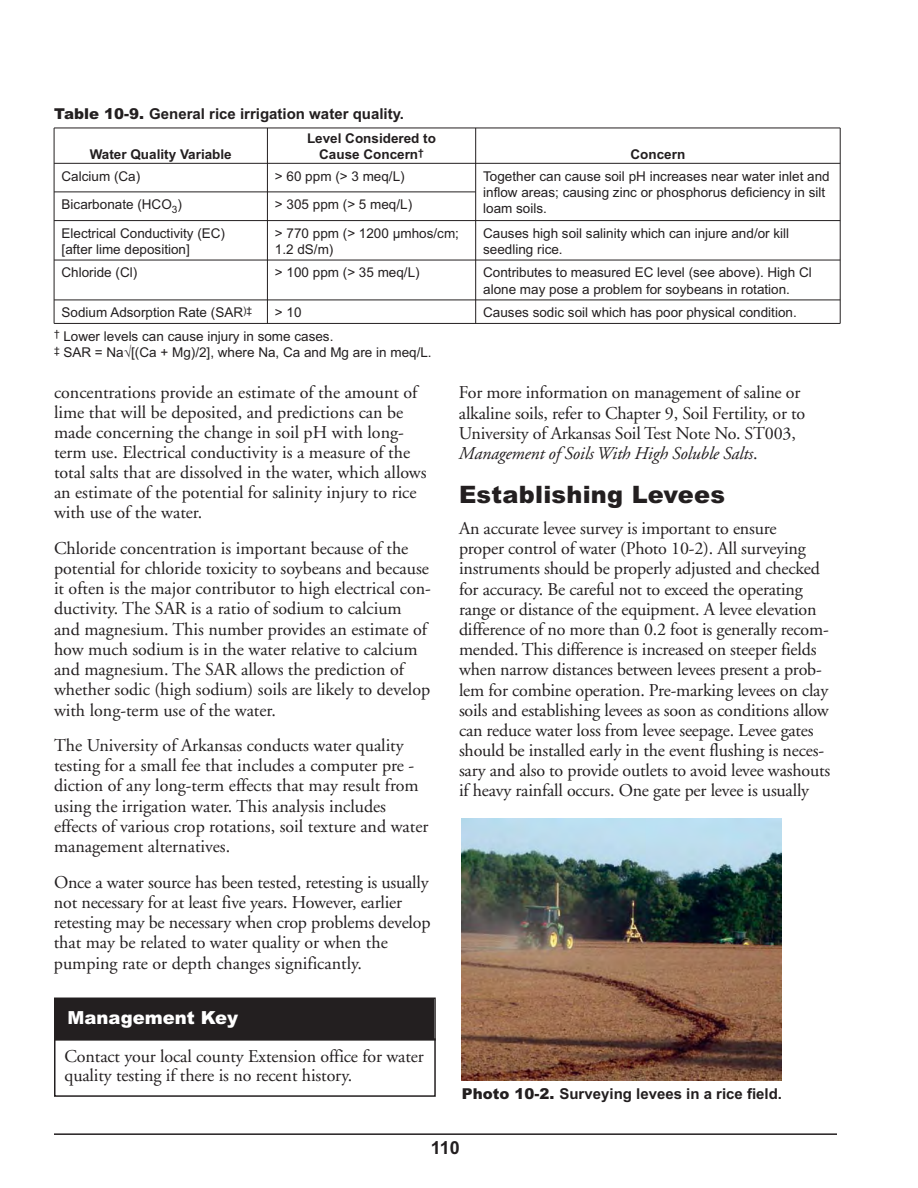
<style>
.page{position:relative;width:918px;height:1188px;background:#fff}
.page>*{position:absolute;margin:0;border:0;box-sizing:border-box;transform-origin:0 0}
.t1{font:900 24px "Arial";letter-spacing:.01em;color:#231f20}
.t2{font:18px/20.2px "Adobe Garamond";letter-spacing:-.005em;color:#231f20}
.t3{font:900 18px "Arial";color:#fff}
.t4{font:700 18px "Arial";color:#231f20}
.t5{font:700 15px "Arial";color:#231f20}
.t6{font:13.5px/16.2px "Arial";color:#231f20}
.t7{font:700 13.5px/16.2px "Arial";color:#231f20;text-align:center}
.s1{font-weight:900}
.s2{font-style:italic}
</style>
<div class="page">
<hr style="left:54px;top:1133px;width:783px;height:2px;background:#231f20">
<div style="left:56px;top:999px;width:378px;height:40px;background:#231f20"></div>
<div style="left:54px;top:998px;width:382px;height:43px;border:2px solid #231f20"></div>
<div style="left:54px;top:1038px;width:382px;height:59px;border:2px solid #231f20"></div>
<hr style="left:54px;top:128px;width:1px;height:195px;background:#231f20">
<hr style="left:267px;top:128px;width:1px;height:195px;background:#231f20">
<hr style="left:475px;top:128px;width:1px;height:195px;background:#231f20">
<hr style="left:840px;top:128px;width:1px;height:195px;background:#231f20">
<hr style="left:54px;top:128px;width:786px;height:1px;background:#231f20">
<hr style="left:54px;top:163px;width:786px;height:1px;background:#231f20">
<hr style="left:54px;top:192px;width:422px;height:1px;background:#231f20">
<hr style="left:54px;top:220px;width:786px;height:1px;background:#231f20">
<hr style="left:54px;top:260px;width:786px;height:1px;background:#231f20">
<hr style="left:54px;top:300px;width:786px;height:1px;background:#231f20">
<hr style="left:54px;top:323px;width:786px;height:1px;background:#231f20">
<img style="left:462px;top:818px;width:320px;height:263px">
<p class="t5" style="left:54px;top:108px;width:352px"><span class="s1">Table 10-9.</span> General rice irrigation water quality.</p>
<p class="t7" style="left:90px;top:147px;width:144px">Water Quality Variable</p>
<p class="t7" style="left:307px;top:131px;width:131px">Level Considered to<br>Cause Concern<sup>†</sup></p>
<p class="t7" style="left:631px;top:147px;width:56px">Concern</p>
<p class="t6" style="left:62px;top:169px;width:80px">Calcium (Ca)</p>
<p class="t6" style="left:275px;top:169px;width:131px">&gt; 60 ppm (&gt; 3 meq/L)</p>
<p class="t6" style="left:483px;top:169px;width:348px">Together can cause soil pH increases near water inlet and inflow areas; causing zinc or phosphorus deficiency in silt</p>
<p class="t6" style="left:62px;top:198px;width:122px">Bicarbonate (HCO<sub>3</sub>)</p>
<p class="t6" style="left:483px;top:202px;width:65px">loam soils.</p>
<p class="t6" style="left:275px;top:198px;width:139px">&gt; 305 ppm (&gt; 5 meq/L)</p>
<p class="t6" style="left:62px;top:226px;width:165px">Electrical Conductivity (EC) [after lime deposition]</p>
<p class="t6" style="left:275px;top:226px;width:186px">&gt; 770 ppm (&gt; 1200 μmhos/cm;<br>1.2 dS/m)</p>
<p class="t6" style="left:483px;top:226px;width:308px">Causes high soil salinity which can injure and/or kill seedling rice.</p>
<p class="t6" style="left:62px;top:266px;width:77px">Chloride (Cl)</p>
<p class="t6" style="left:275px;top:266px;width:146px">&gt; 100 ppm (&gt; 35 meq/L)</p>
<p class="t6" style="left:483px;top:266px;width:330px">Contributes to measured EC level (see above). High Cl alone may pose a problem for soybeans in rotation.</p>
<p class="t6" style="left:62px;top:306px;width:192px">Sodium Adsorption Rate (SAR<sup>)‡</sup></p>
<p class="t6" style="left:275px;top:306px;width:28px">&gt; 10</p>
<p class="t6" style="left:483px;top:306px;width:315px">Causes sodic soil which has poor physical condition.</p>
<p class="t6" style="left:54px;top:329px;width:281px"><sup>†</sup> Lower levels can cause injury in some cases.</p>
<p class="t6" style="left:54px;top:346px;width:379px"><sup>‡</sup> SAR = Na√[(Ca + Mg)/2], where Na, Ca and Mg are in meq/L.</p>
<p class="t2" style="left:54px;top:384px;width:374px">concentrations provide an estimate of the amount of lime that will be deposited, and predictions can be made concerning the change in soil pH with long&shy;term use. Electrical conductivity is a measure of the total salts that are dissolved in the water, which allows an estimate of the potential for salinity injury to rice with use of the water.</p>
<p class="t2" style="left:54px;top:539px;width:378px">Chloride concentration is important because of the potential for chloride toxicity to soybeans and because it often is the major contributor to high electrical con&shy;ductivity. The SAR is a ratio of sodium to calcium and magnesium. This number provides an estimate of how much sodium is in the water relative to calcium and magnesium. The SAR allows the prediction of whether sodic (high sodium) soils are likely to develop with long-term use of the water.</p>
<p class="t2" style="left:54px;top:737px;width:376px">The University of Arkansas conducts water quality testing for a small fee that includes a computer pre - diction of any long-term effects that may result from using the irrigation water. This analysis includes effects of various crop rotations, soil texture and water management alternatives.</p>
<p class="t2" style="left:54px;top:873px;width:378px">Once a water source has been tested, retesting is usually not necessary for at least five years. However, earlier retesting may be necessary when crop problems develop that may be related to water quality or when the pumping rate or depth changes significantly.</p>
<p class="t3" style="left:68px;top:1011px;width:172px">Management Key</p>
<p class="t2" style="left:64px;top:1048px;width:361px;line-height:19.5px">Contact your local county Extension office for water quality testing if there is no recent history.</p>
<p class="t2" style="left:459px;top:384px;width:348px">For more information on management of saline or alkaline soils, refer to Chapter 9, Soil Fertility, or to University of Arkansas Soil Test Note No. ST003, <span class="s2">Management of Soils With High Soluble Salts</span>.</p>
<h2 class="t1" style="left:459px;top:486px;width:268px">Establishing Levees</h2>
<p class="t2" style="left:459px;top:520px;width:373px">An accurate levee survey is important to ensure<br>proper control of water (Photo 10-2). All surveying instruments should be properly adjusted and checked for accuracy. Be careful not to exceed the operating range or distance of the equipment. A levee elevation difference of no more than 0.2 foot is generally recom&shy;mended. This difference is increased on steeper fields when narrow distances between levees present a prob&shy;lem for combine operation. Pre-marking levees on clay soils and establishing levees as soon as conditions allow can reduce water loss from levee seepage. Levee gates should be installed early in the event flushing is neces&shy;sary and also to provide outlets to avoid levee washouts if heavy rainfall occurs. One gate per levee is usually</p>
<p class="t5" style="left:462px;top:1088px;width:322px"><span class="s1">Photo 10-2.</span> Surveying levees in a rice field.</p>
<p class="t4" style="left:431px;top:1141px;width:31px">110</p>
</div>
